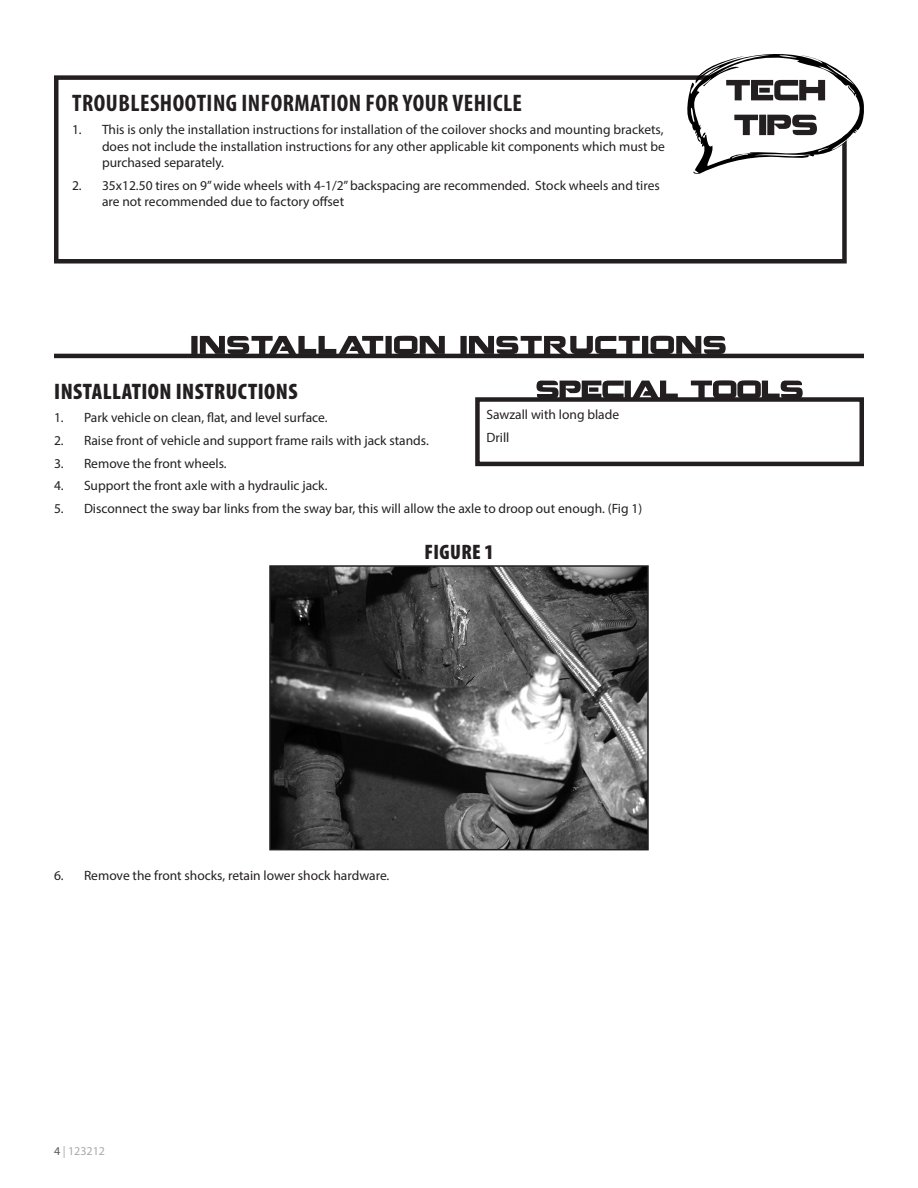
<style>
.page{position:relative;width:918px;height:1188px;background:#fff}
.page>*{position:absolute;margin:0;border:0;box-sizing:border-box;transform-origin:0 0}
.Headline{font:700 condensed 24px "Myriad Pro";letter-spacing:.02em;color:#231f20}
.Headline-2{font:900 condensed 22.5px "Myriad Pro";letter-spacing:.02em;color:#231f20}
.Photo-Caption{font:900 condensed 21px "Myriad Pro";letter-spacing:.02em;color:#231f20}
.t1{font:13.5px/16.2px "Myriad Pro";color:#231f20;text-align:justify}
.t2{font:12px "Myriad Pro";color:#a8a9ad}
.s1{color:#57585a}
</style>
<div class="page">
<svg style="left:191px;top:336px;width:535px;height:18px"></svg>
<hr style="left:54px;top:354px;width:810px;height:4px;background:#231f20">
<img style="left:272px;top:568px;width:374px;height:279px">
<div style="left:269px;top:565px;width:380px;height:285px;border:2px solid #231f20"></div>
<div style="left:475px;top:397px;width:389px;height:69px;border:4px solid #231f20"></div>
<svg style="left:537px;top:380px;width:266px;height:19px"></svg>
<div style="left:54px;top:75px;width:793px;height:189px;border:4px solid #231f20"></div>
<svg style="left:687px;top:54px;width:177px;height:120px"></svg>
<p class="Headline" style="left:72px;top:88px;width:451px">TROUBLESHOOTING INFORMATION FOR YOUR VEHICLE</p>
<p class="t1" style="left:102px;top:121px;width:564px;text-indent:-30px">1. This is only the installation instructions for installation of the coilover shocks and mounting brackets, does not include the installation instructions for any other applicable kit components which must be purchased separately.</p>
<p class="t1" style="left:102px;top:177px;width:559px;text-indent:-30px">2. 35x12.50 tires on 9” wide wheels with 4-1/2” backspacing are recommended. Stock wheels and tires are not recommended due to factory offset</p>
<p class="Headline-2" style="left:54px;top:379px;width:245px">INSTALLATION INSTRUCTIONS</p>
<p class="t1" style="left:54px;top:409px;width:275px">1. Park vehicle on clean, flat, and level surface.</p>
<p class="t1" style="left:54px;top:432px;width:376px">2. Raise front of vehicle and support frame rails with jack stands.</p>
<p class="t1" style="left:54px;top:455px;width:174px">3. Remove the front wheels.</p>
<p class="t1" style="left:54px;top:478px;width:275px">4. Support the front axle with a hydraulic jack.</p>
<p class="t1" style="left:54px;top:501px;width:590px">5. Disconnect the sway bar links from the sway bar, this will allow the axle to droop out enough. (Fig 1)</p>
<p class="Photo-Caption" style="left:424px;top:540px;width:71px">FIGURE 1</p>
<p class="t1" style="left:486px;top:406px;width:134px">Sawzall with long blade</p>
<p class="t1" style="left:486px;top:429px;width:24px">Drill</p>
<p class="t1" style="left:54px;top:867px;width:337px">6. Remove the front shocks, retain lower shock hardware.</p>
<p class="t2" style="left:54px;top:1143px;width:53px"><span class="s1">4</span> | 123212</p>
</div>
